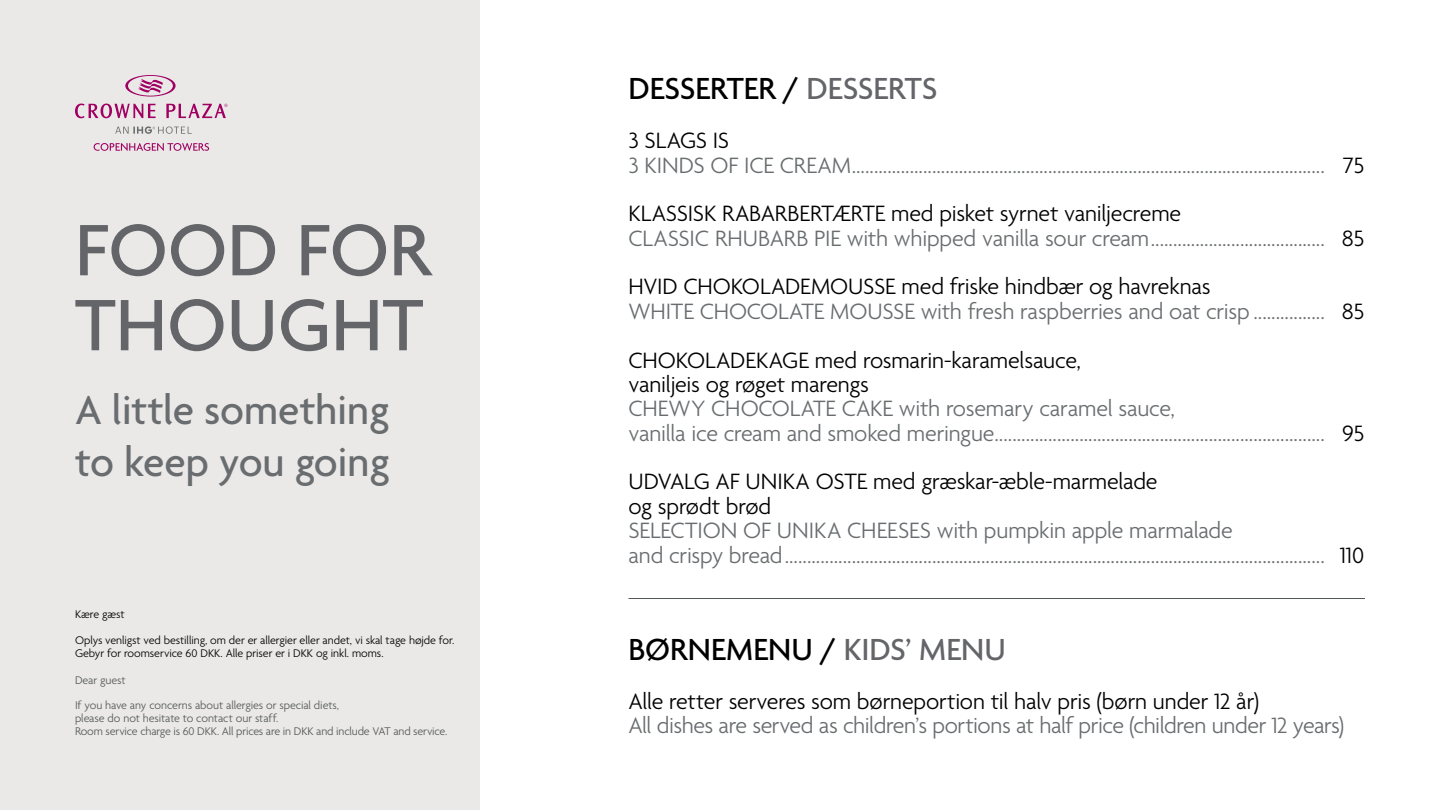
<style>
.page{position:relative;width:1440px;height:810px;background:#fff}
.page>*{position:absolute;margin:0;border:0;box-sizing:border-box;transform-origin:0 0}
.t1{font:500 78.75px/75px "Agenda";color:#646569}
.t2{font:500 43.5px/52.2px "Agenda";color:#696d6f}
.t3{font:500 33px "Agenda";color:#000}
.t4{font:300 24px/24.4px "Agenda";letter-spacing:-.01em;color:#696d6f}
.t5{font:300 24px/24.4px "Agenda";letter-spacing:-.01em;color:#000}
.t6{font:300 12px/25.5px "Agenda";letter-spacing:-.01em;color:#545959}
.t7{font:300 12px/25.5px "Agenda";letter-spacing:-.005em;color:#000}
.s1{color:#646569}
.s2{color:#000}
</style>
<div class="page">
<div style="left:0;top:0;width:480px;height:810px;background:#ebe9e8"></div>
<svg style="left:94px;top:143px;width:115px;height:8px"></svg>
<svg style="left:115px;top:126px;width:77px;height:8px"></svg>
<svg style="left:125px;top:75px;width:51px;height:22px"></svg>
<svg style="left:75px;top:104px;width:81px;height:14px"></svg>
<svg style="left:166px;top:104px;width:62px;height:14px"></svg>
<hr style="left:628px;top:598px;width:737px;height:1px;background:#545959">
<h1 class="t1" style="left:75px;top:217px;width:357px">FOOD FOR<br>THOUGHT</h1>
<h2 class="t2" style="left:75px;top:386px;width:316px">A little something to keep you going</h2>
<p class="t7" style="left:75px;top:603px;width:381px">Kære gæst<br>Oplys venligst ved bestilling, om der er allergier eller andet, vi skal tage højde for.</p>
<p class="t7" style="left:75px;top:641px;width:310px">Gebyr for roomservice 60 DKK. Alle priser er i DKK og inkl. moms.</p>
<p class="t6" style="left:75px;top:668px;width:266px">Dear guest<br>If you have any concerns about allergies or special diets,</p>
<p class="t6" style="left:75px;top:713px;width:374px;line-height:12.8px">please do not hesitate to contact our staff.<br>Room service charge is 60 DKK. All prices are in DKK and include VAT and service.</p>
<h3 class="t3" style="left:628px;top:71px;width:310px">DESSERTER / <span class="s1">DESSERTS</span></h3>
<p class="t4" style="left:629px;top:130px;width:737px"><span class="s2">3 SLAGS IS<br></span>3 KINDS OF ICE CREAM.......................................................................................................... <span class="s2">75</span></p>
<p class="t4" style="left:629px;top:203px;width:737px"><span class="s2">KLASSISK RABARBERTÆRTE med pisket syrnet vaniljecreme<br></span>CLASSIC RHUBARB PIE with whipped vanilla sour cream....................................... <span class="s2">85</span></p>
<p class="t4" style="left:629px;top:276px;width:737px"><span class="s2">HVID CHOKOLADEMOUSSE med friske hindbær og havreknas<br></span>WHITE CHOCOLATE MOUSSE with fresh raspberries and oat crisp ................ <span class="s2">85</span></p>
<p class="t5" style="left:629px;top:349px;width:454px">CHOKOLADEKAGE med rosmarin-karamelsauce, vaniljeis og røget marengs</p>
<p class="t4" style="left:629px;top:398px;width:737px">CHEWY CHOCOLATE CAKE with rosemary caramel sauce,<br>vanilla ice cream and smoked meringue.......................................................................... <span class="s2">95</span></p>
<p class="t5" style="left:629px;top:471px;width:531px">UDVALG AF UNIKA OSTE med græskar-æble-marmelade og sprødt brød</p>
<p class="t4" style="left:629px;top:520px;width:737px">SELECTION OF UNIKA CHEESES with pumpkin apple marmalade<br>and crispy bread......................................................................................................................... <span class="s2">110</span></p>
<h3 class="t3" style="left:628px;top:632px;width:379px">BØRNEMENU / <span class="s1">KIDS’ MENU</span></h3>
<p class="t5" style="left:628px;top:690px;width:632px">Alle retter serveres som børneportion til halv pris (børn under 12 år)</p>
<p class="t4" style="left:628px;top:715px;width:717px">All dishes are served as children’s portions at half price (children under 12 years)</p>
</div>
